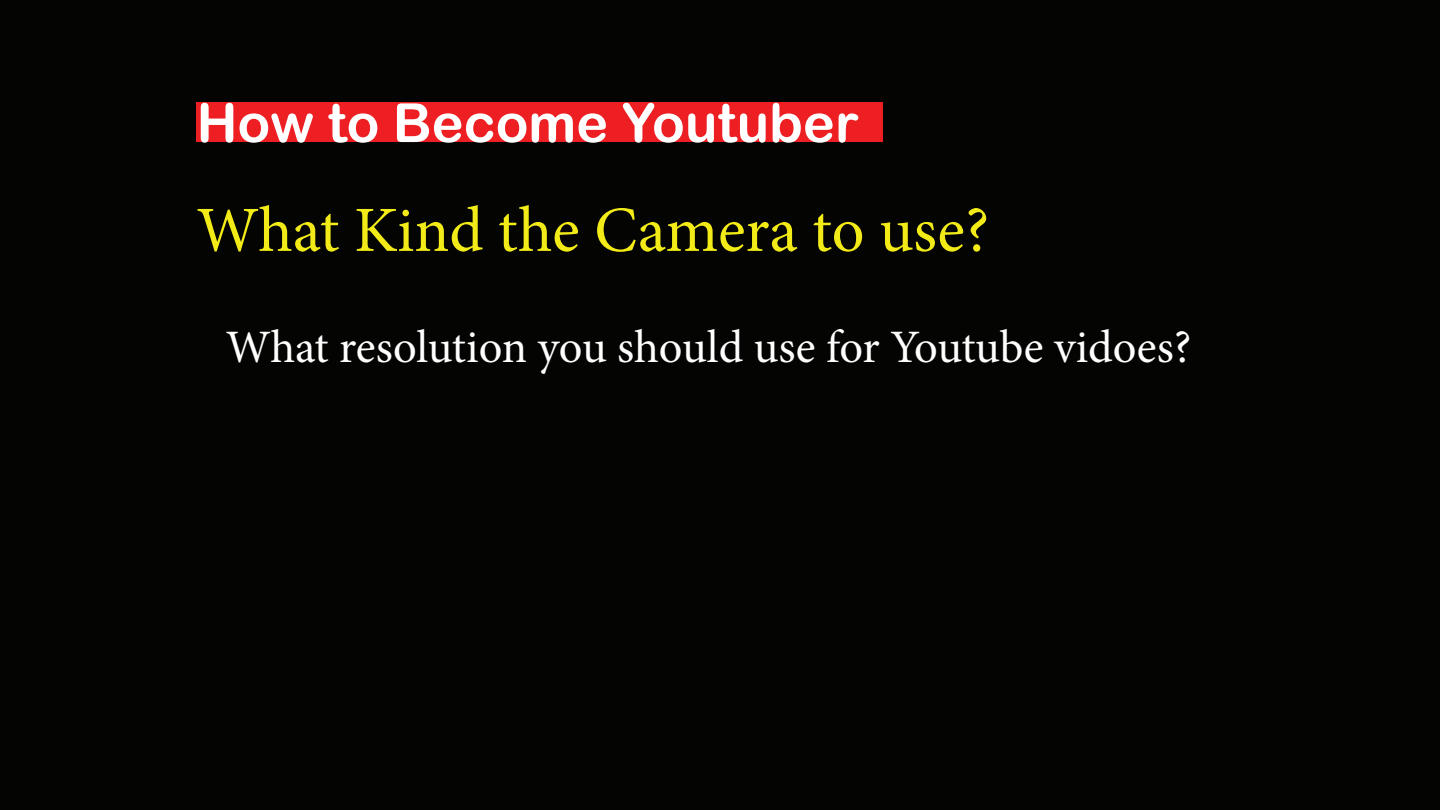
<style>
.page{position:relative;width:1440px;height:810px;background:#040503}
.page>*{position:absolute;margin:0;border:0;box-sizing:border-box;transform-origin:0 0}
.t1{font:64.5px "Minion Pro";letter-spacing:-.005em;color:#f2eb17}
.t2{font:54px "Arial Rounded MT Bold";color:#fff}
.t3{font:46.5px "Minion Pro";letter-spacing:-.005em;color:#fff}
</style>
<div class="page">
<div style="left:196px;top:103px;width:687px;height:39px;background:#ee1f23"></div>
<p class="t2" style="left:196px;top:91px;width:664px">How to Become Youtuber</p>
<h1 class="t1" style="left:196px;top:187px;width:794px">What Kind the Camera to use?</h1>
<p class="t3" style="left:226px;top:316px;width:967px">What resolution you should use for Youtube vidoes?</p>
</div>
